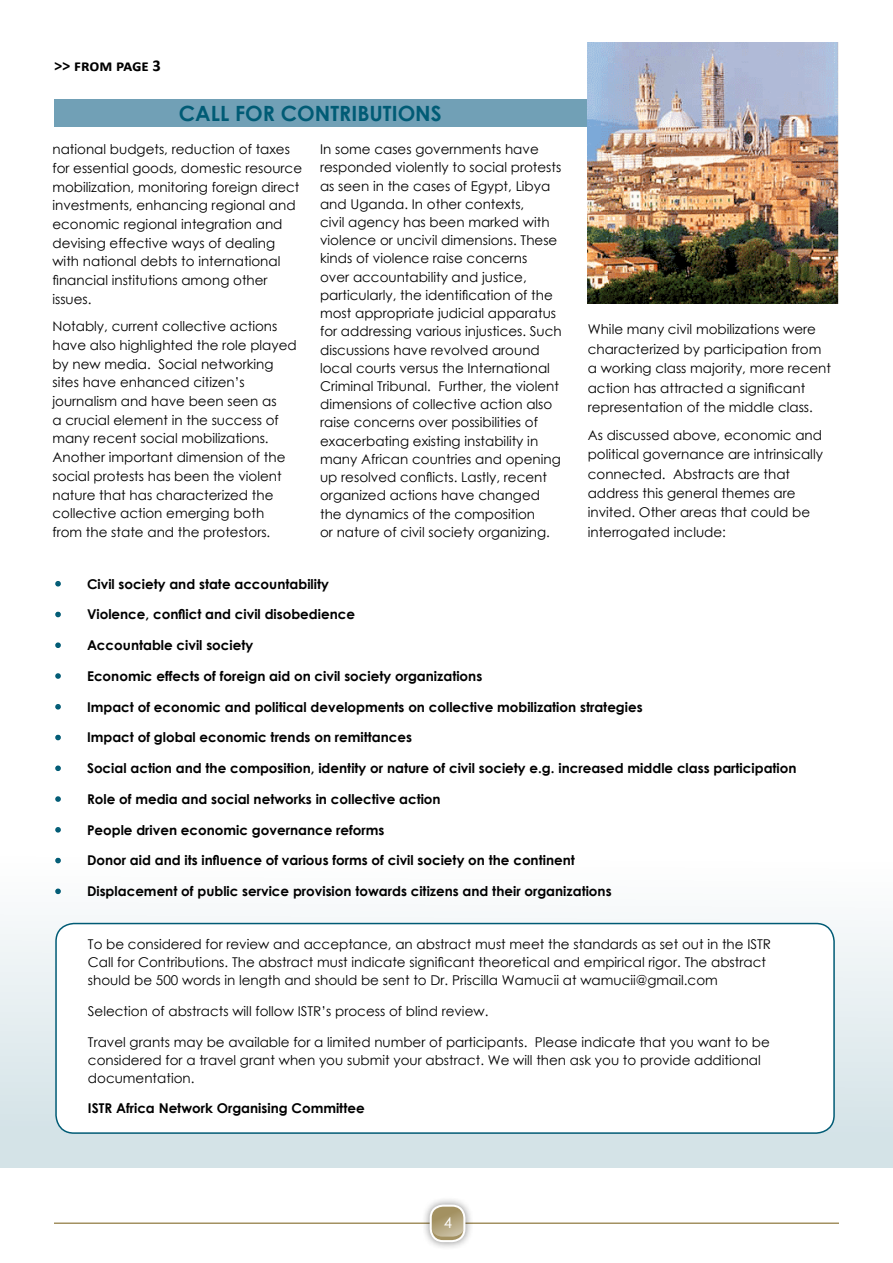
<style>
.page{position:relative;width:893px;height:1263px;background:#fff}
.page>*{position:absolute;margin:0;border:0;box-sizing:border-box;transform-origin:0 0}
.t1{font:700 21px "Century Gothic";color:#005b75}
.t2{font:700 16.5px "Calibri";letter-spacing:-.005em;color:#000}
.t3{font:15px "Century Gothic";color:#fff}
.t4{font:13.5px/18.3px "Century Gothic";color:#000}
.t5{font:700 13.5px "Century Gothic";color:#000}
.s1{color:#005b75}
</style>
<div class="page">
<div style="left:0;top:829px;width:893px;height:338px;background:linear-gradient(to bottom,#fff,#d0e0e5)"></div>
<div style="left:56px;top:923px;width:778px;height:210px;background:#fff;border-radius:18px"></div>
<div style="left:55px;top:923px;width:780px;height:211px;border:2px solid #005b75;border-radius:18px"></div>
<div style="left:54px;top:99px;width:785px;height:28px;background:#71a0b6"></div>
<hr style="left:54px;top:1222px;width:785px;height:2px;background:#a39161">
<div style="left:421px;top:1196px;width:52px;height:54px;background:#000;opacity:.45"></div>
<svg style="left:431px;top:1205px;width:33px;height:36px"></svg>
<div style="left:430px;top:1204px;width:35px;height:38px;border:2px solid #fff;border-radius:12px"></div>
<svg style="left:431px;top:1209px;width:34px;height:27px"></svg>
<svg style="left:55px;top:581px;width:6px;height:6px"></svg>
<svg style="left:55px;top:611px;width:6px;height:7px"></svg>
<svg style="left:55px;top:642px;width:6px;height:6px"></svg>
<svg style="left:55px;top:673px;width:6px;height:6px"></svg>
<svg style="left:55px;top:704px;width:6px;height:6px"></svg>
<svg style="left:55px;top:734px;width:6px;height:7px"></svg>
<svg style="left:55px;top:765px;width:6px;height:6px"></svg>
<svg style="left:55px;top:796px;width:6px;height:6px"></svg>
<svg style="left:54px;top:827px;width:8px;height:7px"></svg>
<svg style="left:54px;top:857px;width:8px;height:7px"></svg>
<svg style="left:54px;top:887px;width:8px;height:8px"></svg>
<img style="left:588px;top:43px;width:251px;height:261px">
<p class="t2" style="left:54px;top:55px;width:108px">&gt;&gt; from page 3</p>
<h1 class="t1" style="left:179px;top:97px;width:134px">CALL FO R CONT</h1>
<h1 class="t1" style="left:339px;top:97px;width:104px">RIBUTIONS</h1>
<p class="t4" style="left:52px;top:140px;width:251px;line-height:18.8px">national budgets, reduction of taxes for essential goods, domestic resource mobilization, monitoring foreign direct investments, enhancing regional and economic regional integration and devising effective ways of dealing with national debts to international financial institutions among other issues.</p>
<p class="t4" style="left:52px;top:317px;width:246px;line-height:18.8px">N otably, current collective actions have also highlighted the role played by new media. Social networking sites have enhanced citizen’s journalism and have been seen as<br>a crucial element in the success of many recent social mobilizations.<br>Another important dimension of the social protests has been the violent nature that has characterized the collective action emerging both from the state and the protestors.</p>
<p class="t4" style="left:320px;top:140px;width:243px">In some cases governments have responded violently to social protests as seen in the cases of Egypt, Libya and Uganda. In other contexts,<br>civil agency has been marked with violence or uncivil dimensions. These kinds of violence raise concerns<br>over accountability and justice, particularly, the identification of the most appropriate judicial apparatus for addressing various injustices. Such discussions have revolved around local courts versus the International Criminal Tribunal. Further, the violent dimensions of collective action also raise concerns over possibilities of exacerbating existing instability in many African countries and opening up resolved conflicts. Lastly, recent organized actions have changed the dynamics of the composition<br>or nature of civil society organizing.</p>
<p class="t4" style="left:588px;top:320px;width:245px;line-height:19.4px">While many civil mobilizations were characterized by participation from a working class majority, more recent action has attracted a significant representation of the middle class.</p>
<p class="t4" style="left:588px;top:425px;width:237px;line-height:19.4px">As discussed above, economic and political governance are intrinsically connected. Abstracts are that address this general themes are invited. Other areas that could be interrogated include:</p>
<p class="t5" style="left:54px;top:573px;width:276px"><span class="s1">•</span> Civil society and state accountability</p>
<p class="t5" style="left:54px;top:604px;width:303px"><span class="s1">•</span> Violence, conflict and civil disobedience</p>
<p class="t5" style="left:54px;top:635px;width:201px"><span class="s1">•</span> Accountable civil society</p>
<p class="t5" style="left:54px;top:666px;width:430px"><span class="s1">•</span> Economic effects of foreign aid on civil society organizations</p>
<p class="t5" style="left:54px;top:696px;width:590px"><span class="s1">•</span> Impact of economic and political developments on collective mobilization strategies</p>
<p class="t5" style="left:54px;top:727px;width:360px"><span class="s1">•</span> Impact of global economic trends on remittances</p>
<p class="t5" style="left:54px;top:758px;width:744px"><span class="s1">•</span> Social action and the composition, identity or nature of civil society e.g. increased middle class participation</p>
<p class="t5" style="left:54px;top:789px;width:388px"><span class="s1">•</span> Role of media and social networks in collective action</p>
<p class="t5" style="left:54px;top:819px;width:332px"><span class="s1">•</span> People driven economic governance reforms</p>
<p class="t5" style="left:54px;top:850px;width:522px"><span class="s1">•</span> Donor aid and its influence of various forms of civil society on the continent</p>
<p class="t5" style="left:54px;top:881px;width:559px"><span class="s1">•</span> Displacement of public service provision towards citizens and their organizations</p>
<p class="t4" style="left:88px;top:935px;width:685px">To be considered for review and acceptance, an abstract must meet the standards as set out in the ISTR<br>Call for Contributions. The abstract must indicate significant theoretical and empirical rigor. The abstract should be 500 words in length and should be sent to Dr. Priscilla Wamucii at wamucii@gmail.com</p>
<p class="t4" style="left:88px;top:1001px;width:402px">Selection of abstracts will follow ISTR’s process of blind review.</p>
<p class="t4" style="left:88px;top:1032px;width:683px">Travel grants may be available for a limited number of participants. Please indicate that you want to be considered for a travel grant when you submit your abstract. We will then ask you to provide additional documentation.</p>
<p class="t5" style="left:88px;top:1098px;width:278px">ISTR Africa N etwork Organising Committee</p>
<p class="t3" style="left:444px;top:1212px;width:10px">4</p>
</div>
